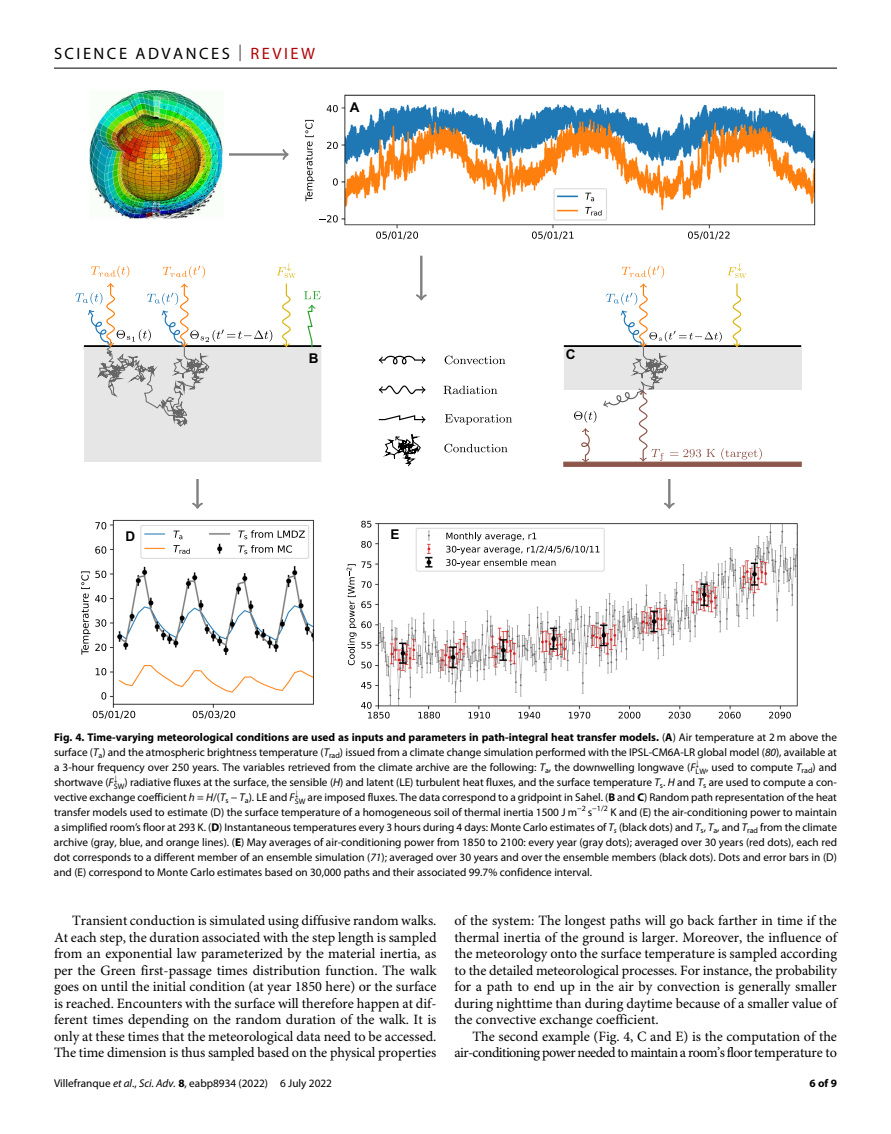
<style>
.page{position:relative;width:891px;height:1134px;background:#fff}
.page>*{position:absolute;margin:0;border:0;box-sizing:border-box;transform-origin:0 0}
.t1{font:16.5px "Myriad Pro";letter-spacing:.15em;color:#000}
.t2{font:14.25px/16.5px "Minion Pro";color:#000;text-align:justify}
.t3{font:700 13.5px "Arial";color:#000}
.t4{font:11.25px/15px "Myriad Pro";color:#000;text-align:justify}
.t5{font:700 11.25px "Myriad Pro";color:#000}
.t6{font:8.4px "Myriad Pro";color:#000;scale:.95 1}
.s1{font-weight:300}
.s2{color:#b10508}
.s3{font-weight:700}
.s4{font-style:italic}
</style>
<div class="page">
<hr style="left:54px;top:68px;width:783px;height:1px;background:#000">
<img style="left:109px;top:519px;width:689px;height:191px">
<img style="left:89px;top:90px;width:135px;height:130px">
<img style="left:341px;top:94px;width:475px;height:135px">
<svg style="left:296px;top:345px;width:505px;height:2px"></svg>
<div style="left:84px;top:347px;width:717px;height:43px;background:#e6e6e6"></div>
<div style="left:84px;top:347px;width:359px;height:115px;background:#e6e6e6"></div>
<div style="left:321px;top:343px;width:243px;height:153px;background:#fff"></div>
<svg style="left:564px;top:462px;width:238px;height:5px"></svg>
<svg style="left:378px;top:355px;width:48px;height:10px"></svg>
<svg style="left:378px;top:385px;width:48px;height:10px"></svg>
<svg style="left:304px;top:291px;width:17px;height:57px"></svg>
<svg style="left:75px;top:263px;width:221px;height:164px"></svg>
<svg style="left:574px;top:263px;width:188px;height:202px"></svg>
<hr style="left:229px;top:153px;width:58px;height:3px;background:#808080">
<svg style="left:281px;top:149px;width:8px;height:11px"></svg>
<hr style="left:420px;top:256px;width:3px;height:43px;background:#808080">
<svg style="left:416px;top:293px;width:11px;height:8px"></svg>
<hr style="left:196px;top:479px;width:3px;height:28px;background:#808080">
<svg style="left:192px;top:501px;width:11px;height:8px"></svg>
<hr style="left:668px;top:479px;width:3px;height:28px;background:#808080">
<svg style="left:664px;top:501px;width:11px;height:8px"></svg>
<svg style="left:445px;top:356px;width:60px;height:8px"></svg>
<svg style="left:444px;top:386px;width:53px;height:8px"></svg>
<svg style="left:378px;top:414px;width:134px;height:53px"></svg>
<div style="left:445px;top:531px;width:157px;height:37px;background:#fff"></div>
<div style="left:236px;top:528px;width:71px;height:29px;background:#fff"></div>
<div style="left:171px;top:528px;width:22px;height:27px;background:#fff"></div>
<div style="left:87px;top:708px;width:163px;height:12px;background:#fff"></div>
<div style="left:345px;top:519px;width:29px;height:191px;background:#fff"></div>
<svg style="left:446px;top:532px;width:154px;height:36px"></svg>
<svg style="left:361px;top:521px;width:10px;height:7px"></svg>
<svg style="left:361px;top:541px;width:11px;height:7px"></svg>
<svg style="left:361px;top:682px;width:10px;height:7px"></svg>
<svg style="left:95px;top:522px;width:11px;height:7px"></svg>
<svg style="left:95px;top:546px;width:11px;height:8px"></svg>
<svg style="left:347px;top:561px;width:25px;height:107px"></svg>
<svg style="left:81px;top:571px;width:25px;height:84px"></svg>
<svg style="left:96px;top:668px;width:10px;height:7px"></svg>
<svg style="left:101px;top:692px;width:5px;height:8px"></svg>
<svg style="left:93px;top:711px;width:42px;height:8px"></svg>
<svg style="left:193px;top:711px;width:42px;height:8px"></svg>
<svg style="left:173px;top:531px;width:9px;height:8px"></svg>
<svg style="left:173px;top:545px;width:17px;height:9px"></svg>
<svg style="left:238px;top:530px;width:67px;height:9px"></svg>
<svg style="left:361px;top:702px;width:29px;height:17px"></svg>
<svg style="left:418px;top:712px;width:22px;height:7px"></svg>
<svg style="left:469px;top:712px;width:21px;height:7px"></svg>
<svg style="left:519px;top:712px;width:21px;height:7px"></svg>
<svg style="left:569px;top:712px;width:21px;height:7px"></svg>
<svg style="left:619px;top:712px;width:21px;height:7px"></svg>
<svg style="left:669px;top:712px;width:22px;height:7px"></svg>
<svg style="left:719px;top:712px;width:22px;height:7px"></svg>
<svg style="left:769px;top:712px;width:22px;height:7px"></svg>
<svg style="left:238px;top:545px;width:54px;height:9px"></svg>
<svg style="left:583px;top:191px;width:19px;height:25px"></svg>
<svg style="left:305px;top:120px;width:9px;height:81px"></svg>
<svg style="left:376px;top:231px;width:42px;height:9px"></svg>
<svg style="left:319px;top:215px;width:19px;height:7px"></svg>
<svg style="left:333px;top:178px;width:5px;height:8px"></svg>
<svg style="left:327px;top:142px;width:11px;height:7px"></svg>
<svg style="left:327px;top:105px;width:11px;height:7px"></svg>
<svg style="left:532px;top:231px;width:42px;height:9px"></svg>
<svg style="left:688px;top:231px;width:42px;height:9px"></svg>
<svg style="left:585px;top:193px;width:17px;height:26px"></svg>
<h1 class="t1" style="left:54px;top:40px;width:262px">SCIENCE ADVANCES <span class="s1">|</span> <span class="s2">REVIEW</span></h1>
<p class="t3" style="left:350px;top:99px;width:11px">A</p>
<p class="t3" style="left:309px;top:349px;width:11px">B</p>
<p class="t3" style="left:566px;top:346px;width:11px">C</p>
<p class="t3" style="left:125px;top:528px;width:11px">D</p>
<p class="t3" style="left:391px;top:525px;width:11px">E</p>
<p class="t4" style="left:54px;top:730px;width:785px"><span class="s3">Fig. 4. Time-varying meteorological conditions are used as inputs and parameters in path-integral heat transfer models.</span> (<span class="s3">A</span>) Air temperature at 2 m above the surface (<span class="s4">T</span><sub>a</sub>) and the atmospheric brightness temperature (<span class="s4">T</span><sub>rad</sub>) issued from a climate change simulation performed with the IPSL-CM6A-LR global model (<span class="s4">80</span>), available at a 3-hour frequency over 250 years. The variables retrieved from the climate archive are the following: <span class="s4">T</span><sub>a</sub>, the downwelling longwave (<span class="s4">F</span><sub>LW</sub>, used to compute <span class="s4">T</span><sub>rad</sub>) and</p>
<p class="t6" style="left:696px;top:756px;width:6px">↓</p>
<p class="t4" style="left:54px;top:775px;width:784px">shortwave (<span class="s4">F</span><sub>SW</sub>) radiative fluxes at the surface, the sensible (<span class="s4">H</span>) and latent (LE) turbulent heat fluxes, and the surface temperature <span class="s4">T</span><sub>s</sub>. <span class="s4">H</span> and <span class="s4">T</span><sub>s</sub> are used to compute a con-</p>
<p class="t6" style="left:114px;top:771px;width:6px">↓</p>
<p class="t4" style="left:54px;top:790px;width:785px">vective exchange coefficient <span class="s4">h</span> = <span class="s4">H</span>/(<span class="s4">T</span><sub>s</sub> − <span class="s4">T</span><sub>a</sub>). LE and <span class="s4">F</span><sub>SW</sub> are imposed fluxes. The data correspond to a gridpoint in Sahel. (<span class="s3">B</span> and <span class="s3">C</span>) Random path representation of the heat</p>
<p class="t6" style="left:295px;top:786px;width:6px">↓</p>
<p class="t4" style="left:54px;top:805px;width:785px">transfer models used to estimate (D) the surface temperature of a homogeneous soil of thermal inertia 1500 J m<sup>−2</sup> s<sup>−1/2</sup> K and (E) the air-conditioning power to maintain a simplified room’s floor at 293 K. (<span class="s3">D</span>) Instantaneous temperatures every 3 hours during 4 days: Monte Carlo estimates of <span class="s4">T</span><sub>s</sub> (black dots) and <span class="s4">T</span><sub>s</sub>, <span class="s4">T</span><sub>a</sub>, and <span class="s4">T</span><sub>rad</sub> from the climate archive (gray, blue, and orange lines). (<span class="s3">E</span>) May averages of air-conditioning power from 1850 to 2100: every year (gray dots); averaged over 30 years (red dots), each red dot corresponds to a different member of an ensemble simulation (<span class="s4">71</span>); averaged over 30 years and over the ensemble members (black dots). Dots and error bars in (D) and (E) correspond to Monte Carlo estimates based on 30,000 paths and their associated 99.7% confidence interval.</p>
<p class="t2" style="left:54px;top:914px;width:384px;text-indent:18px">Transient conduction is simulated using diffusive random walks.<br>At each step, the duration associated with the step length is sampled from an exponential law parameterized by the material inertia, as per the Green first-passage times distribution function. The walk goes on until the initial condition (at year 1850 here) or the surface is reached. Encounters with the surface will therefore happen at dif&shy;ferent times depending on the random duration of the walk. It is only at these times that the meteorological data need to be accessed.<br>The time dimension is thus sampled based on the physical properties</p>
<p class="t2" style="left:454px;top:914px;width:384px">of the system: The longest paths will go back farther in time if the thermal inertia of the ground is larger. Moreover, the influence of the meteorology onto the surface temperature is sampled according to the detailed meteorological processes. For instance, the probability for a path to end up in the air by convection is generally smaller during nighttime than during daytime because of a smaller value of the convective exchange coefficient.</p>
<p class="t2" style="left:454px;top:1029px;width:384px;text-align:right">The second example (Fig. 4, C and E) is the computation of the air-conditioning power needed to maintain a room’s floor temperature to</p>
<p class="t4" style="left:54px;top:1076px;width:279px">Villefranque <span class="s4">et al</span>., <span class="s4">Sci. Adv.</span> <span class="s3">8</span>, eabp8934 (2022) 6 July 2022</p>
<p class="t5" style="left:810px;top:1074px;width:29px">6 of 9</p>
</div>
